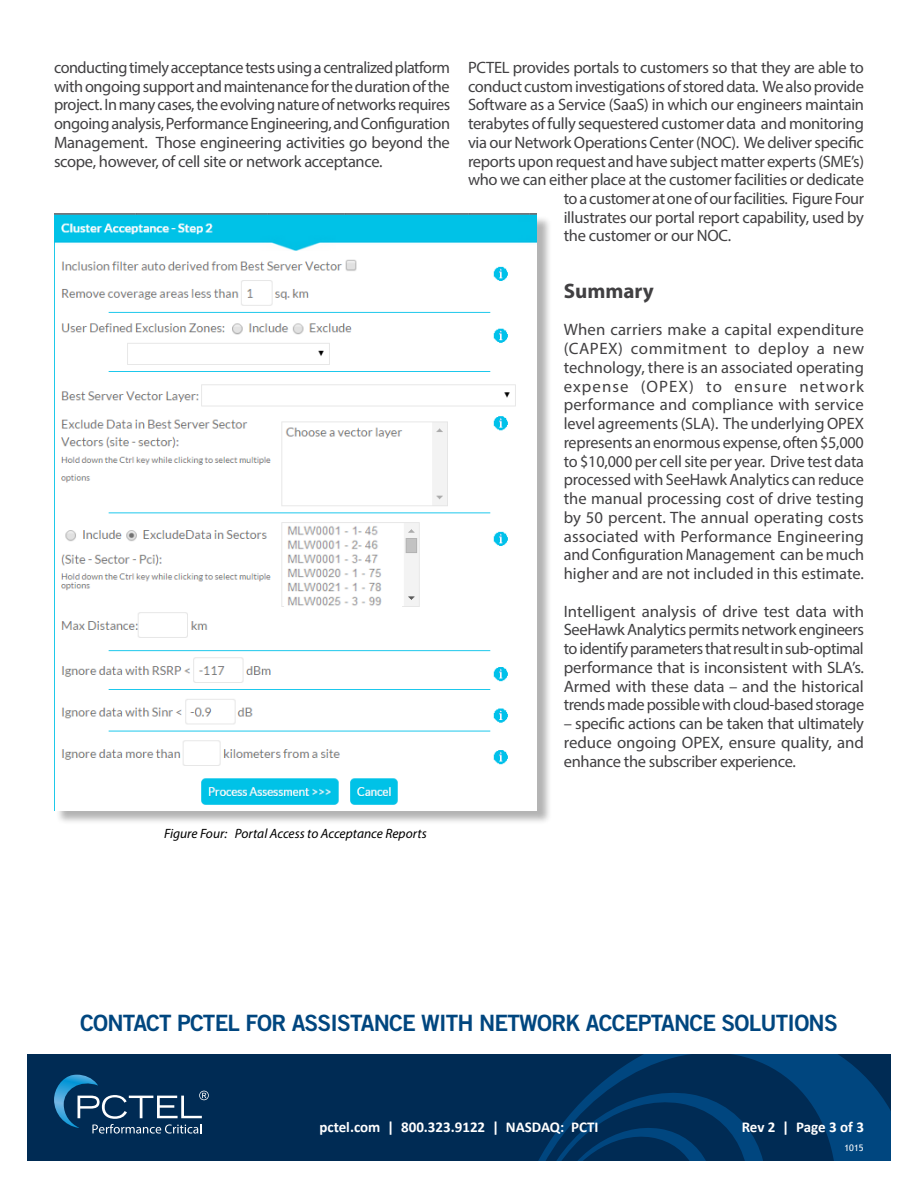
<style>
.page{position:relative;width:918px;height:1188px;background:#fff}
.page>*{position:absolute;margin:0;border:0;box-sizing:border-box;transform-origin:0 0}
.t1{font:22.5px "Trade Gothic LT Std Bd 2";letter-spacing:-.035em;color:#00467f}
.t2{font:700 21px "Myriad Pro";color:#414042}
.t3{font:16.5px/18.8px "Myriad Pro";letter-spacing:-.02em;color:#414042;text-align:justify}
.t4{font:700 15px "Calibri";color:#fff}
.t5{font:italic 13.5px "Myriad Pro";color:#000}
.t6{font:9px "Trebuchet MS";color:#fff}
</style>
<div class="page">
<div style="left:27px;top:1054px;width:864px;height:107px;background:#002b54"></div>
<svg style="left:610px;top:1054px;width:281px;height:107px;fill:#00467f"></svg>
<svg style="left:538px;top:1076px;width:262px;height:85px"></svg>
<svg style="left:54px;top:1075px;width:155px;height:59px"></svg>
<div style="left:56px;top:215px;width:496px;height:610px;background:#000;opacity:.3"></div>
<img style="left:54px;top:214px;width:483px;height:596px">
<p class="t3" style="left:54px;top:58px;width:398px">conducting timely acceptance tests using a centralized platform with ongoing support and maintenance for the duration of the project. In many cases, the evolving nature of networks requires ongoing analysis, Performance Engineering, and Configuration Management. Those engineering activities go beyond the scope, however, of cell site or network acceptance.</p>
<p class="t3" style="left:468px;top:58px;width:398px">PCTEL provides portals to customers so that they are able to</p>
<p class="t3" style="left:468px;top:76px;width:398px">conduct custom investigations of stored data. We also provide</p>
<p class="t3" style="left:468px;top:95px;width:398px">Software as a Service (SaaS) in which our engineers maintain</p>
<p class="t3" style="left:468px;top:114px;width:398px">terabytes of fully sequestered customer data and monitoring</p>
<p class="t3" style="left:468px;top:133px;width:398px">via our Network Operations Center (NOC). We deliver specific</p>
<p class="t3" style="left:468px;top:151px;width:398px">reports upon request and have subject matter experts (SME’s)</p>
<p class="t3" style="left:468px;top:170px;width:397px">who we can either place at the customer facilities or dedicate</p>
<p class="t3" style="left:564px;top:189px;width:302px">to a customer at one of our facilities. Figure Four</p>
<p class="t3" style="left:564px;top:208px;width:302px">illustrates our portal report capability, used by</p>
<p class="t3" style="left:564px;top:226px;width:169px">the customer or our NOC.</p>
<p class="t5" style="left:164px;top:825px;width:264px">Figure Four: Portal Access to Acceptance Reports</p>
<p class="t2" style="left:564px;top:277px;width:92px">Summary</p>
<p class="t3" style="left:564px;top:320px;width:302px">When carriers make a capital expenditure (CAPEX) commitment to deploy a new technology, there is an associated operating expense (OPEX) to ensure network performance and compliance with service level agreements (SLA). The underlying OPEX represents an enormous expense, often $5,000 to $10,000 per cell site per year. Drive test data processed with SeeHawk Analytics can reduce the manual processing cost of drive testing by 50 percent. The annual operating costs associated with Performance Engineering and Configuration Management can be much higher and are not included in this estimate.</p>
<p class="t3" style="left:564px;top:601px;width:302px">Intelligent analysis of drive test data with SeeHawk Analytics permits network engineers to identify parameters that result in sub-optimal performance that is inconsistent with SLA’s.<br>Armed with these data – and the historical trends made possible with cloud-based storage</p>
<p class="t3" style="left:564px;top:714px;width:302px">– specific actions can be taken that ultimately reduce ongoing OPEX, ensure quality, and enhance the subscriber experience.</p>
<h1 class="t1" style="left:80px;top:1009px;width:759px">CONTACT PCTEL FOR ASSISTANCE WITH NETWORK ACCEPTANCE SOLUTIONS</h1>
<p class="t4" style="left:319px;top:1117px;width:281px">pctel.com | 800.323.9122 | NASDAQ: PCTI</p>
<p class="t4" style="left:742px;top:1117px;width:124px">Rev 2 | Page 3 of 3</p>
<p class="t6" style="left:845px;top:1142px;width:20px">1015</p>
</div>
